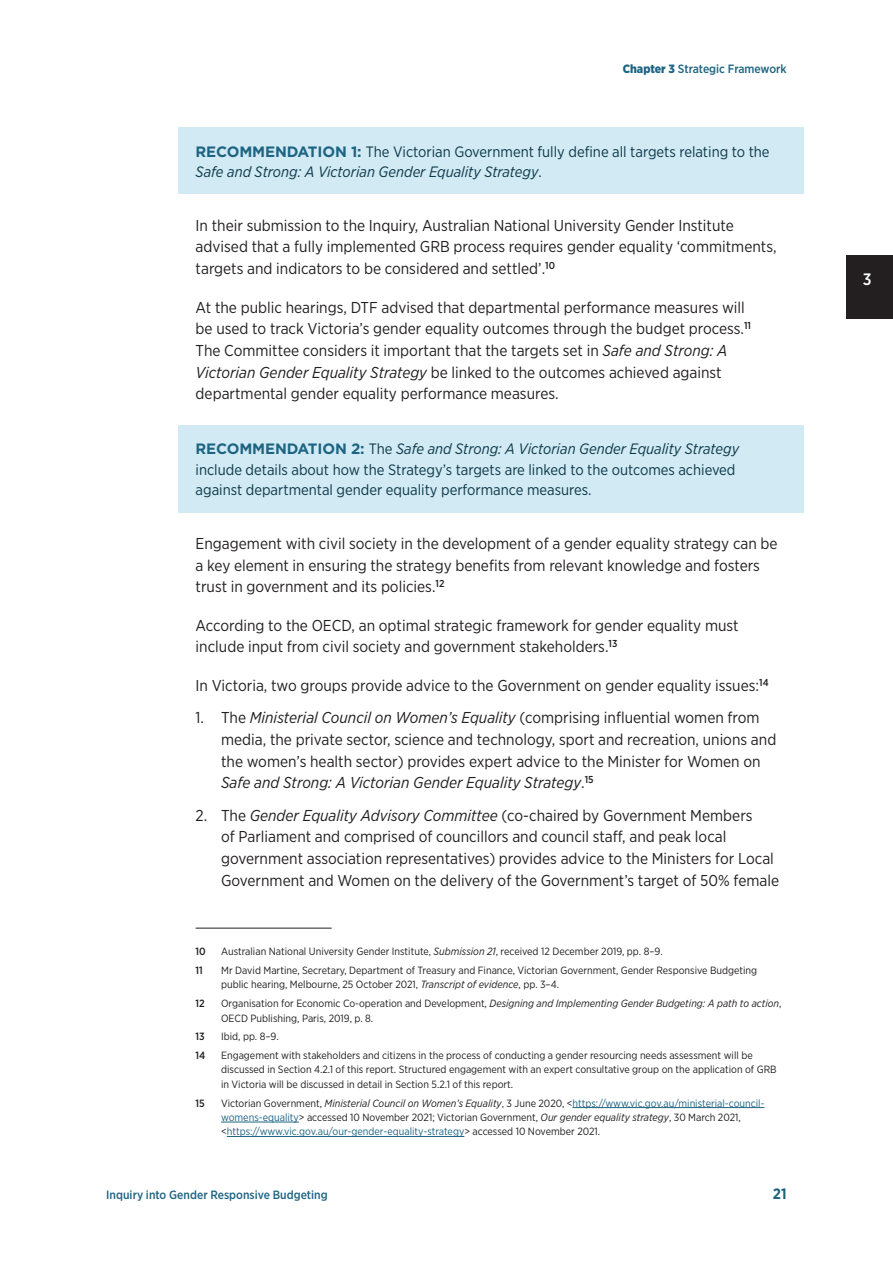
<style>
.page{position:relative;width:893px;height:1263px;background:#fff}
.page>*{position:absolute;margin:0;border:0;box-sizing:border-box;transform-origin:0 0}
.t1{font:500 16.5px "Gotham Narrow";color:#fff}
.Body{font:15.75px/21.6px "Gotham Narrow";color:#231f20}
.Recommendation{font:15px/20.7px "Gotham Narrow";color:#0e394b}
.Recommendation-2{font:700 15px "Gotham";color:#1e6482}
.t2{font:700 15px "Gotham Narrow";color:#1e6482}
.t3{font:500 12px "Gotham Narrow";color:#1e6482}
.Footnote{font:10.5px/14.4px "Gotham Narrow";color:#231f20}
.Footnote-2{font:500 10.5px "Gotham Narrow";color:#231f20}
.s1{font-weight:900}
.s2{font-family:"Gotham";font-weight:700;color:#1e6482}
.s3{font-style:italic}
.s4{color:#1e6482}
</style>
<div class="page">
<div style="left:846px;top:255px;width:47px;height:64px;background:#231f20"></div>
<div style="left:179px;top:128px;width:625px;height:66px;background:#d1eaf3"></div>
<div style="left:179px;top:425px;width:625px;height:87px;background:#d1eaf3"></div>
<hr style="left:196px;top:928px;width:136px;height:1px;background:#231f20">
<hr style="left:573px;top:1107px;width:191px;height:1px;background:#1e6482">
<hr style="left:221px;top:1122px;width:78px;height:1px;background:#1e6482">
<hr style="left:227px;top:1136px;width:237px;height:1px;background:#1e6482">
<p class="t3" style="left:623px;top:62px;width:165px"><span class="s1">Chapter 3</span> Strategic Framework</p>
<p class="Recommendation" style="left:196px;top:141px;width:575px;text-indent:155px"><span class="s2">1:</span> The Victorian Government fully define all targets relating to the<br><span class="s3">Safe and Strong: A Victorian Gender Equality Strategy</span>.</p>
<p class="Body" style="left:196px;top:214px;width:582px">In their submission to the Inquiry, Australian National University Gender Institute advised that a fully implemented GRB process requires gender equality ‘commitments, targets and indicators to be considered and settled’.<sup>10</sup></p>
<p class="Body" style="left:196px;top:296px;width:557px">At the public hearings, DTF advised that departmental performance measures will be used to track Victoria’s gender equality outcomes through the budget process.<sup>11<br></sup>The Committee considers it important that the targets set in <span class="s3">Safe and Strong: A Victorian Gender Equality Strategy</span> be linked to the outcomes achieved against departmental gender equality performance measures.</p>
<p class="Recommendation-2" style="left:196px;top:141px;width:23px">RECOMMENDATION</p>
<p class="Recommendation" style="left:196px;top:438px;width:545px;text-indent:155px"><span class="s2">2:</span> The <span class="s3">Safe and Strong: A Victorian Gender Equality Strategy </span>include details about how the Strategy’s targets are linked to the outcomes achieved against departmental gender equality performance measures.</p>
<p class="Body" style="left:196px;top:532px;width:584px">Engagement with civil society in the development of a gender equality strategy can be a key element in ensuring the strategy benefits from relevant knowledge and fosters trust in government and its policies.<sup>12</sup></p>
<p class="Body" style="left:196px;top:614px;width:545px">According to the OECD, an optimal strategic framework for gender equality must include input from civil society and government stakeholders.<sup>13</sup></p>
<p class="Body" style="left:196px;top:674px;width:575px">In Victoria, two groups provide advice to the Government on gender equality issues:<sup>14</sup></p>
<p class="Body" style="left:221px;top:707px;width:557px;text-indent:-26px">1. The <span class="s3">Ministerial Council on Women’s Equality</span> (comprising influential women from media, the private sector, science and technology, sport and recreation, unions and the women’s health sector) provides expert advice to the Minister for Women on <span class="s3">Safe and Strong: A Victorian Gender Equality Strategy</span>.<sup>15</sup></p>
<p class="Body" style="left:221px;top:804px;width:559px;text-indent:-26px">2. The <span class="s3">Gender Equality Advisory Committee</span> (co‑chaired by Government Members<br>of Parliament and comprised of councillors and council staff, and peak local government association representatives) provides advice to the Ministers for Local Government and Women on the delivery of the Government’s target of 50% female</p>
<p class="Recommendation-2" style="left:196px;top:439px;width:23px">RECOMMENDATION</p>
<p class="Footnote-2" style="left:196px;top:945px;width:12px">10</p>
<p class="Footnote" style="left:221px;top:944px;width:443px">Australian National University Gender Institute, <span class="s3">Submission 21</span>, received 12 December 2019, pp. 8–9.</p>
<p class="Footnote-2" style="left:196px;top:964px;width:9px">11</p>
<p class="Footnote" style="left:221px;top:963px;width:538px">Mr David Martine, Secretary, Department of Treasury and Finance, Victorian Government, Gender Responsive Budgeting public hearing, Melbourne, 25 October 2021, <span class="s3">Transcript of evidence</span>, pp. 3–4.</p>
<p class="Footnote-2" style="left:196px;top:997px;width:11px">12</p>
<p class="Footnote" style="left:221px;top:996px;width:562px">Organisation for Economic Co‑operation and Development, <span class="s3">Designing and Implementing Gender Budgeting: A path to action</span>,<br>OECD Publishing, Paris, 2019, p. 8.</p>
<p class="Footnote-2" style="left:196px;top:1030px;width:11px">13</p>
<p class="Footnote" style="left:221px;top:1029px;width:59px">Ibid, pp. 8–9.</p>
<p class="Footnote-2" style="left:196px;top:1048px;width:11px">14</p>
<p class="Footnote" style="left:221px;top:1048px;width:557px">Engagement with stakeholders and citizens in the process of conducting a gender resourcing needs assessment will be discussed in Section 4.2.1 of this report. Structured engagement with an expert consultative group on the application of GRB in Victoria will be discussed in detail in Section 5.2.1 of this report.</p>
<p class="Footnote-2" style="left:196px;top:1096px;width:11px">15</p>
<p class="Footnote" style="left:221px;top:1095px;width:544px">Victorian Government, <span class="s3">Ministerial Council on Women’s Equality</span>, 3 June 2020, &lt;<span class="s4">https://www.vic.gov.au/ministerial-council&shy;womens-equality</span>&gt; accessed 10 November 2021; Victorian Government, <span class="s3">Our gender equality strategy</span>, 30 March 2021, &lt;<span class="s4">https://www.vic.gov.au/our-gender-equality-strategy</span>&gt; accessed 10 November 2021.</p>
<p class="t3" style="left:106px;top:1187px;width:223px">Inquiry into Gender Responsive Budgeting</p>
<p class="t2" style="left:773px;top:1184px;width:15px">21</p>
<p class="t1" style="left:863px;top:269px;width:10px">3</p>
</div>
